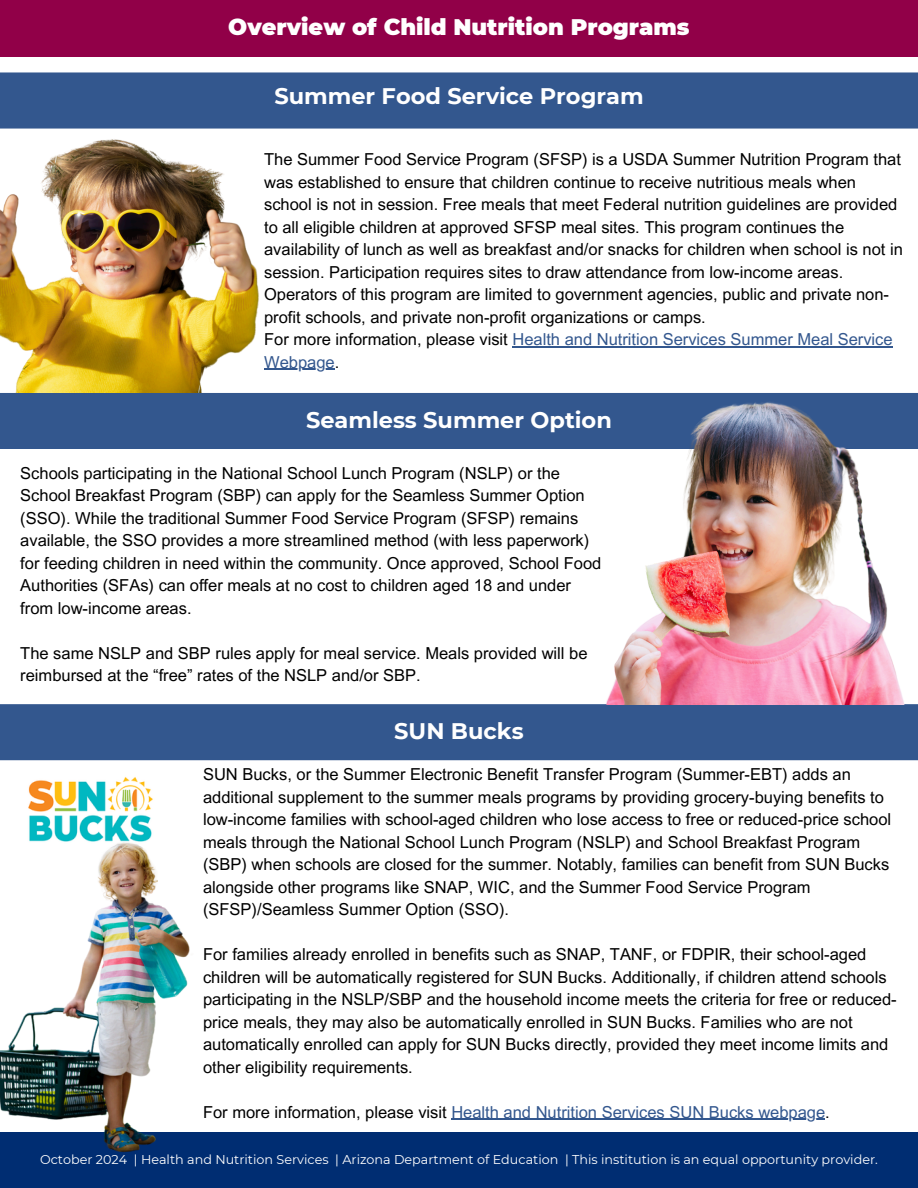
<style>
.page{position:relative;width:918px;height:1188px;background:#fff}
.page>*{position:absolute;margin:0;border:0;box-sizing:border-box;transform-origin:0 0}
.t1{font:700 22.5px "Montserrat";color:#fff}
.t2{font:900 22.5px "Montserrat";color:#fff}
.t3{font:16.5px/22.5px "Arial MT Pro";color:#000}
.t4{font:16.5px "Arial MT Pro";color:#33578e}
.t5{font:12.75px "Montserrat";letter-spacing:-.29em;color:#fff}
.s1{color:#33578e}
.s2{color:#000}
</style>
<div class="page">
<div style="left:0;top:0;width:918px;height:56px;background:#910048"></div>
<div style="left:0;top:393px;width:918px;height:56px;background:#33578e"></div>
<div style="left:0;top:704px;width:918px;height:56px;background:#33578e"></div>
<img style="left:603px;top:393px;width:305px;height:311px">
<div style="left:0;top:1133px;width:918px;height:55px;background:#002d72"></div>
<div style="left:264px;top:72px;width:654px;height:57px;background:#33578e"></div>
<img style="left:0;top:56px;width:264px;height:337px">
<img style="left:28px;top:777px;width:125px;height:57px">
<img style="left:0;top:834px;width:200px;height:319px">
<hr style="left:451px;top:1119px;width:374px;height:1px;background:#33578e">
<hr style="left:512px;top:346px;width:381px;height:1px;background:#33578e">
<hr style="left:264px;top:369px;width:71px;height:1px;background:#33578e">
<h1 class="t2" style="left:228px;top:13px;width:463px">Overview of Child Nutrition Programs</h1>
<p class="t1" style="left:274px;top:82px;width:371px">Summer Food Service Program</p>
<p class="t3" style="left:264px;top:150px;width:640px">The Summer Food Service Program (SFSP) is a USDA Summer Nutrition Program that was established to ensure that children continue to receive nutritious meals when school is not in session. Free meals that meet Federal nutrition guidelines are provided to all eligible children at approved SFSP meal sites. This program continues the availability of lunch as well as breakfast and/or snacks for children when school is not in session. Participation requires sites to draw attendance from low-income areas.<br>Operators of this program are limited to government agencies, public and private non&shy;profit schools, and private non-profit organizations or camps.<br>For more information, please visit <span class="s1">Health and Nutrition Services Summer Meal Service Webpage</span>.</p>
<h2 class="t1" style="left:306px;top:406px;width:307px">Seamless Summer Option</h2>
<h2 class="t3" style="left:20px;top:464px;width:583px">Schools participating in the National School Lunch Program (NSLP) or the School Breakfast Program (SBP) can apply for the Seamless Summer Option (SSO). While the traditional Summer Food Service Program (SFSP) remains available, the SSO provides a more streamlined method (with less paperwork) for feeding children in need within the community. Once approved, School Food Authorities (SFAs) can offer meals at no cost to children aged 18 and under from low-income areas.</h2>
<p class="t3" style="left:20px;top:644px;width:569px">The same NSLP and SBP rules apply for meal service. Meals provided will be reimbursed at the “free” rates of the NSLP and/or SBP.</p>
<p class="t1" style="left:394px;top:717px;width:131px">SUN Bucks</p>
<h2 class="t3" style="left:203px;top:765px;width:690px">SUN Bucks, or the Summer Electronic Benefit Transfer Program (Summer-EBT) adds an additional supplement to the summer meals programs by providing grocery-buying benefits to low-income families with school-aged children who lose access to free or reduced-price school meals through the National School Lunch Program (NSLP) and School Breakfast Program (SBP) when schools are closed for the summer. Notably, families can benefit from SUN Bucks alongside other programs like SNAP, WIC, and the Summer Food Service Program (SFSP)/Seamless Summer Option (SSO).</h2>
<h2 class="t3" style="left:203px;top:945px;width:695px">For families already enrolled in benefits such as SNAP, TANF, or FDPIR, their school-aged children will be automatically registered for SUN Bucks. Additionally, if children attend schools participating in the NSLP/SBP and the household income meets the criteria for free or reduced&shy;price meals, they may also be automatically enrolled in SUN Bucks. Families who are not automatically enrolled can apply for SUN Bucks directly, provided they meet income limits and other eligibility requirements.</h2>
<h1 class="t4" style="left:203px;top:1106px;width:628px"><span class="s2">For more information, please visit</span> Health and Nutrition Services SUN Bucks webpage<span class="s2">.</span></h1>
<h1 class="t5" style="left:40px;top:1152px;width:839px">O cJtuolby e2r022042 4| H| eHael tahl tahnadnNd uNt ur i t ri oi tni oSneSr veircvei cs e |s A|r Ai zroi znoanDa eDpeapr tamr t emnet notf oEfdEudcuact iaotni o n| T|hTi sh i ns si nt ist tui t ui otni oins ai snaenqeuqaul aolpoppopr tour tnui tnyi tpyr po vr oi dvei dr .e r .</h1>
</div>
